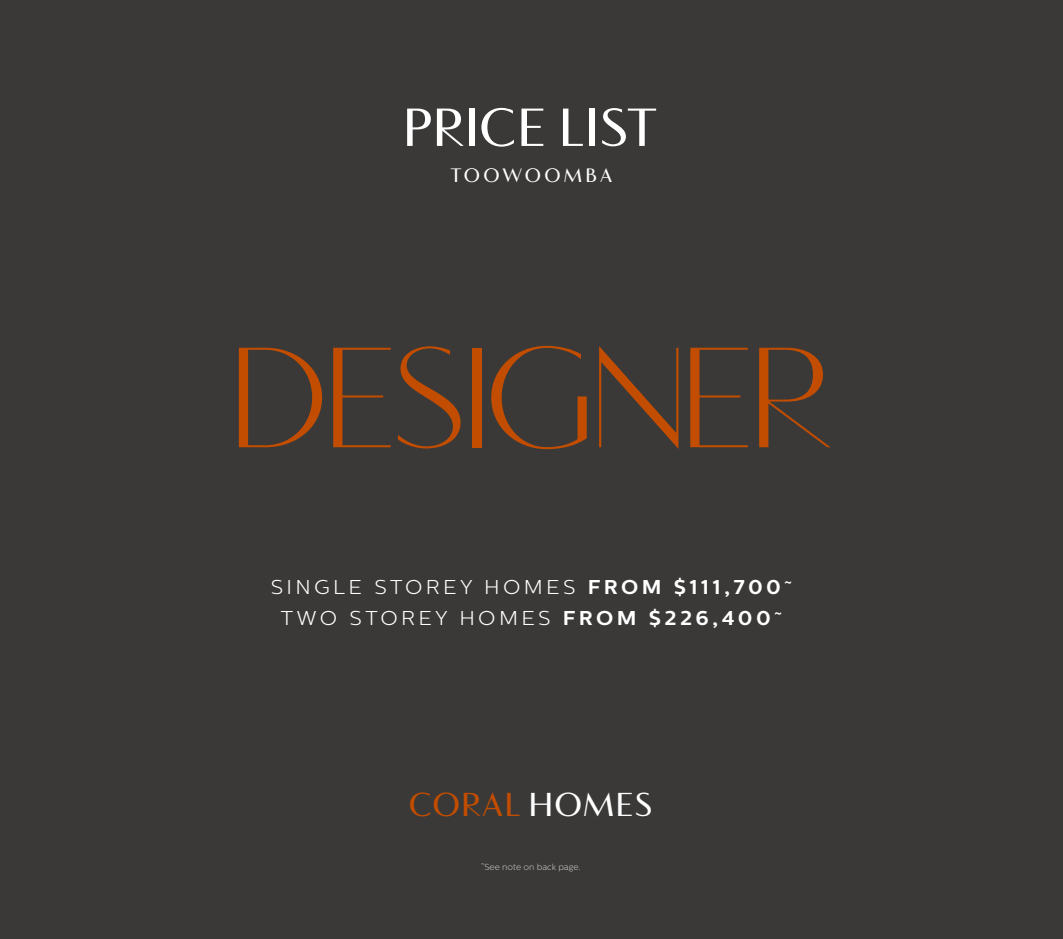
<style>
.page{position:relative;width:1063px;height:939px;background:#3a3938}
.page>*{position:absolute;margin:0;border:0;box-sizing:border-box;transform-origin:0 0}
.t1{font:146.62px "Vanitas";letter-spacing:-.045em;color:#c24d00;scale:1.05 1}
.t2{font:900 55px "Vanitas";letter-spacing:.015em;color:#fff}
.t3{font:900 34.12px "Vanitas";letter-spacing:.04em;color:#c24d00}
.t4{font:300 20px/31.5px "Centrale Sans";letter-spacing:.16em;color:#fff;text-align:center;scale:1.05 1}
.t5{font:900 20px "Vanitas";letter-spacing:.14em;color:#fff}
.t6{font:300 8.75px "Centrale Sans";color:#c2c2c2}
.s1{font-weight:700}
.s2{color:#fff}
</style>
<div class="page">
<h2 class="t2" style="left:404px;top:93px;width:256px">PRICE LIST</h2>
<p class="t5" style="left:450px;top:163px;width:164px">TOOWOOMBA</p>
<h1 class="t1" style="left:229px;top:309px;width:576px">DESIGNER</h1>
<p class="t4" style="left:271px;top:571px;width:498px">SINGLE STOREY HOMES <span class="s1">FROM $111,700</span><sup>~<br></sup>TWO STOREY HOMES <span class="s1">FROM $226,400</span><sup>~</sup></p>
<h3 class="t3" style="left:409px;top:783px;width:245px">CORAL <span class="s2">HOMES</span></h3>
<p class="t6" style="left:481px;top:862px;width:101px"><sup>~</sup>See note on back page.</p>
</div>
